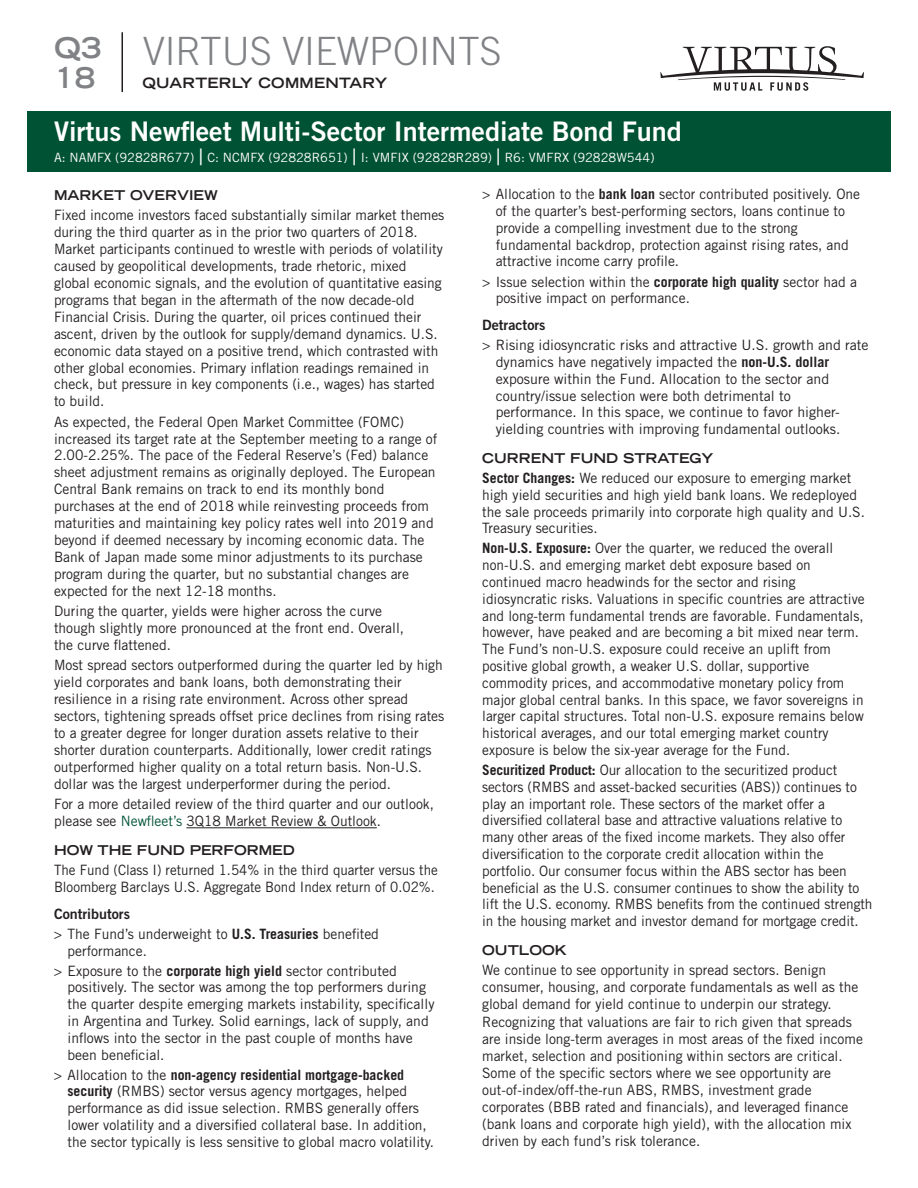
<style>
.page{position:relative;width:918px;height:1188px;background:#fff}
.page>*{position:absolute;margin:0;border:0;box-sizing:border-box;transform-origin:0 0}
.t1{font:300 39px "Trade Gothic LT Std";color:#808285}
.t2{font:700 expanded 28.5px/30px "Trade Gothic LH";color:#808285}
.t3{font:27px "Trade Gothic LT Std Bd 2";color:#fff}
.t4{font:14.25px/17px "Trade Gothic LT Std";color:#231f20}
.t5{font:14.25px/16.8px "Trade Gothic LT Std";color:#231f20;scale:.96 1}
.t6{font:14.25px/16.8px "Trade Gothic LT Std";color:#231f20;scale:.94 1}
.t7{font:14.25px "Trade Gothic LT Std Bd 2";color:#231f20}
.t8{font:700 expanded 14.25px "Trade Gothic LH";letter-spacing:.02em;color:#231f20}
.t9{font:700 expanded 13.5px "Trade Gothic LH";color:#231f20}
.t10{font:12.75px "Trade Gothic LT Std";color:#fff}
.s1{font-size:22.5px}
.s2{color:#005235}
.s3{font-weight:700}
</style>
<div class="page">
<hr style="left:186px;top:827px;width:191px;height:1px;background:#231f20">
<hr style="left:122px;top:32px;width:1px;height:60px;background:#231f20">
<div style="left:27px;top:111px;width:864px;height:61px;background:#005235"></div>
<svg style="left:660px;top:46px;width:204px;height:45px"></svg>
<h1 class="t1" style="left:143px;top:28px;width:360px">VIRTUS VIEWPOINTS</h1>
<p class="t8" style="left:142px;top:74px;width:246px">QUARTERLY COMMENTARY</p>
<h2 class="t2" style="left:54px;top:32px;width:49px">Q3<br>18</h2>
<h3 class="t3" style="left:54px;top:115px;width:629px">Virtus Newfleet Multi-Sector Intermediate Bond Fund</h3>
<p class="t10" style="left:54px;top:150px;width:602px">A: NAMFX (92828R677) <span class="s1">|</span> C: NCMFX (92828R651) <span class="s1">|</span> I: VMFIX (92828R289) <span class="s1">|</span> R6: VMFRX (92828W544)</p>
<p class="t9" style="left:54px;top:186px;width:165px">MARKET OVERVIEW</p>
<p class="t4" style="left:54px;top:206px;width:392px">Fixed income investors faced substantially similar market themes during the third quarter as in the prior two quarters of 2018.<br>Market participants continued to wrestle with periods of volatility caused by geopolitical developments, trade rhetoric, mixed global economic signals, and the evolution of quantitative easing programs that began in the aftermath of the now decade-old Financial Crisis. During the quarter, oil prices continued their ascent, driven by the outlook for supply/demand dynamics. U.S. economic data stayed on a positive trend, which contrasted with other global economies. Primary inflation readings remained in check, but pressure in key components (i.e., wages) has started to build.</p>
<p class="t4" style="left:54px;top:413px;width:385px">As expected, the Federal Open Market Committee (FOMC) increased its target rate at the September meeting to a range of 2.00-2.25%. The pace of the Federal Reserve’s (Fed) balance sheet adjustment remains as originally deployed. The European Central Bank remains on track to end its monthly bond purchases at the end of 2018 while reinvesting proceeds from maturities and maintaining key policy rates well into 2019 and beyond if deemed necessary by incoming economic data. The Bank of Japan made some minor adjustments to its purchase program during the quarter, but no substantial changes are expected for the next 12-18 months.</p>
<p class="t4" style="left:54px;top:602px;width:352px">During the quarter, yields were higher across the curve though slightly more pronounced at the front end. Overall, the curve flattened.</p>
<p class="t4" style="left:54px;top:657px;width:392px">Most spread sectors outperformed during the quarter led by high yield corporates and bank loans, both demonstrating their resilience in a rising rate environment. Across other spread sectors, tightening spreads offset price declines from rising rates to a greater degree for longer duration assets relative to their shorter duration counterparts. Additionally, lower credit ratings outperformed higher quality on a total return basis. Non-U.S. dollar was the largest underperformer during the period.</p>
<p class="t4" style="left:54px;top:795px;width:382px">For a more detailed review of the third quarter and our outlook, please see <span class="s2">Newfleet’s</span> 3Q18 Market Review &amp; Outlook.</p>
<p class="t9" style="left:54px;top:841px;width:242px">HOW THE FUND PERFORMED</p>
<p class="t6" style="left:54px;top:862px;width:410px">The Fund (Class I) returned 1.54% in the third quarter versus the<br>Bloomberg Barclays U.S. Aggregate Bond Index return of 0.02%.</p>
<p class="t7" style="left:54px;top:905px;width:77px">Contributors</p>
<p class="t4" style="left:68px;top:925px;width:313px;text-indent:-14px">&gt; The Fund’s underweight to <span class="s3">U.S. Treasuries</span> benefited performance.</p>
<p class="t4" style="left:68px;top:962px;width:369px;text-indent:-14px">&gt; Exposure to the <span class="s3">corporate high yield</span> sector contributed positively. The sector was among the top performers during the quarter despite emerging markets instability, specifically in Argentina and Turkey. Solid earnings, lack of supply, and inflows into the sector in the past couple of months have been beneficial.</p>
<p class="t4" style="left:68px;top:1066px;width:368px;text-indent:-14px">&gt; Allocation to the <span class="s3">non-agency residential mortgage-backed security</span> (RMBS) sector versus agency mortgages, helped performance as did issue selection. RMBS generally offers lower volatility and a diversified collateral base. In addition, the sector typically is less sensitive to global macro volatility.</p>
<p class="t4" style="left:496px;top:186px;width:366px;text-indent:-14px">&gt; Allocation to the <span class="s3">bank loan</span> sector contributed positively. One of the quarter’s best-performing sectors, loans continue to provide a compelling investment due to the strong fundamental backdrop, protection against rising rates, and attractive income carry profile.</p>
<p class="t4" style="left:496px;top:273px;width:363px;text-indent:-14px">&gt; Issue selection within the <span class="s3">corporate high quality</span> sector had a positive impact on performance.</p>
<p class="t7" style="left:482px;top:316px;width:65px">Detractors</p>
<p class="t4" style="left:496px;top:337px;width:374px;text-indent:-14px">&gt; Rising idiosyncratic risks and attractive U.S. growth and rate dynamics have negatively impacted the <span class="s3">non-U.S. dollar </span>exposure within the Fund. Allocation to the sector and country/issue selection were both detrimental to performance. In this space, we continue to favor higher&shy;yielding countries with improving fundamental outlooks.</p>
<p class="t9" style="left:482px;top:449px;width:233px">CURRENT FUND STRATEGY</p>
<p class="t4" style="left:482px;top:469px;width:384px"><span class="s3">Sector Changes:</span> We reduced our exposure to emerging market high yield securities and high yield bank loans. We redeployed the sale proceeds primarily into corporate high quality and U.S.<br>Treasury securities.</p>
<p class="t5" style="left:482px;top:540px;width:400px"><span class="s3">Non-U.S. Exposure:</span> Over the quarter, we reduced the overall non-U.S. and emerging market debt exposure based on continued macro headwinds for the sector and rising idiosyncratic risks. Valuations in specific countries are attractive and long-term fundamental trends are favorable. Fundamentals, however, have peaked and are becoming a bit mixed near term.<br>The Fund’s non-U.S. exposure could receive an uplift from positive global growth, a weaker U.S. dollar, supportive commodity prices, and accommodative monetary policy from major global central banks. In this space, we favor sovereigns in larger capital structures. Total non-U.S. exposure remains below historical averages, and our total emerging market country exposure is below the six-year average for the Fund.</p>
<p class="t5" style="left:482px;top:761px;width:408px"><span class="s3">Securitized Product:</span> Our allocation to the securitized product sectors (RMBS and asset-backed securities (ABS)) continues to play an important role. These sectors of the market offer a diversified collateral base and attractive valuations relative to many other areas of the fixed income markets. They also offer diversification to the corporate credit allocation within the portfolio. Our consumer focus within the ABS sector has been beneficial as the U.S. consumer continues to show the ability to lift the U.S. economy. RMBS benefits from the continued strength in the housing market and investor demand for mortgage credit.</p>
<p class="t9" style="left:482px;top:941px;width:86px">OUTLOOK</p>
<p class="t4" style="left:482px;top:962px;width:382px">We continue to see opportunity in spread sectors. Benign consumer, housing, and corporate fundamentals as well as the global demand for yield continue to underpin our strategy.<br>Recognizing that valuations are fair to rich given that spreads are inside long-term averages in most areas of the fixed income market, selection and positioning within sectors are critical.<br>Some of the specific sectors where we see opportunity are out-of-index/off-the-run ABS, RMBS, investment grade corporates (BBB rated and financials), and leveraged finance (bank loans and corporate high yield), with the allocation mix driven by each fund’s risk tolerance.</p>
</div>
